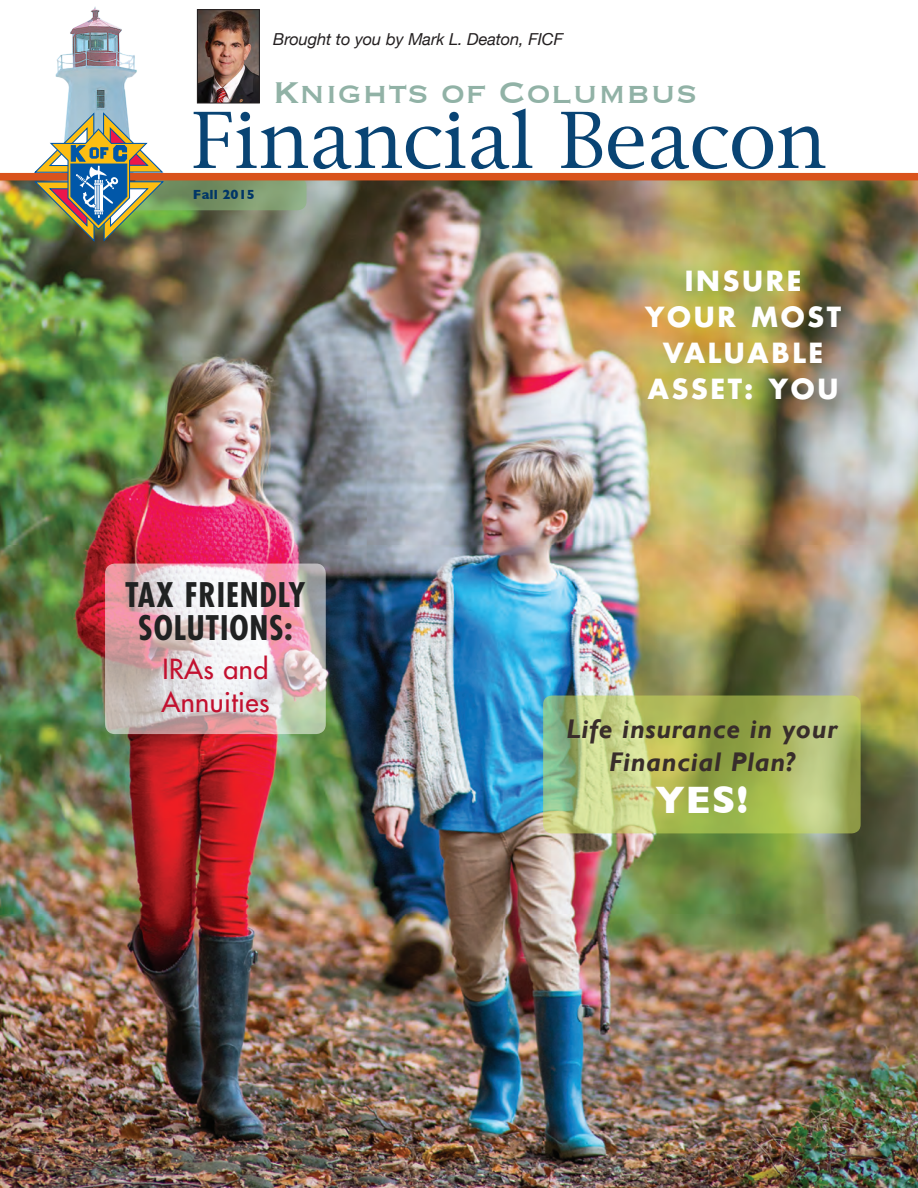
<style>
.page{position:relative;width:918px;height:1188px;background:#fff}
.page>*{position:absolute;margin:0;border:0;box-sizing:border-box;transform-origin:0 0}
.t1{font:74.1px "New York";letter-spacing:-.01em;color:#094474}
.t2{font:39px "Copperplate";color:#91b2a6}
.t3{font:700 39px "Gill Sans";color:#fff}
.t4{font:700 condensed 33px/33px "Futura";letter-spacing:.025em;color:#202222;text-align:center}
.t5{font:italic 700 27px/33px "Gill Sans";letter-spacing:.025em;color:#382d2b;text-align:center}
.t6{font:700 27px/36px "Futura";letter-spacing:.1em;color:#fff;text-align:center}
.t7{font:27px/33px "Futura";letter-spacing:.015em;color:#c3102f}
.t8{font:italic 16.5px "Helvetica Neue";letter-spacing:-.01em;color:#231f20}
.t9{font:700 13.5px "Gill Sans";letter-spacing:.01em;color:#003667}
.s1{color:#382d2b}
</style>
<div class="page">
<img style="left:0;top:180px;width:918px;height:1008px">
<svg style="left:543px;top:696px;width:318px;height:137px;background:#adbe6a"></svg>
<img style="left:199px;top:11px;width:59px;height:90px">
<div style="left:197px;top:9px;width:63px;height:94px;border:1px solid #231f20"></div>
<img style="left:7px;top:6px;width:130px;height:167px">
<div style="left:0;top:173px;width:918px;height:7px;background:#d9531c"></div>
<img style="left:34px;top:112px;width:273px;height:131px">
<svg style="left:106px;top:564px;width:219px;height:169px"></svg>
<div style="left:105px;top:564px;width:221px;height:170px;border:2px solid #fff;border-radius:9px"></div>
<p class="t8" style="left:273px;top:28px;width:291px">Brought to you by Mark L. Deaton, FICF</p>
<h2 class="t2" style="left:273px;top:68px;width:426px">Knights of Columbus</h2>
<h1 class="t1" style="left:191px;top:93px;width:638px">Financial Beacon</h1>
<p class="t9" style="left:193px;top:187px;width:63px">Fall 2015</p>
<p class="t4" style="left:125px;top:578px;width:182px">TAX FRIENDLY<br>SOLUTIONS<span class="s1">:</span></p>
<p class="t7" style="left:161px;top:652px;width:110px">IRAs and<br>Annuities</p>
<p class="t6" style="left:645px;top:262px;width:197px">INSURE<br>YOUR MOST<br>VALUABLE<br>ASSET: YOU</p>
<p class="t5" style="left:567px;top:713px;width:272px">Life insurance in your<br>Financial Plan?</p>
<h2 class="t3" style="left:655px;top:777px;width:95px">YES!</h2>
</div>
